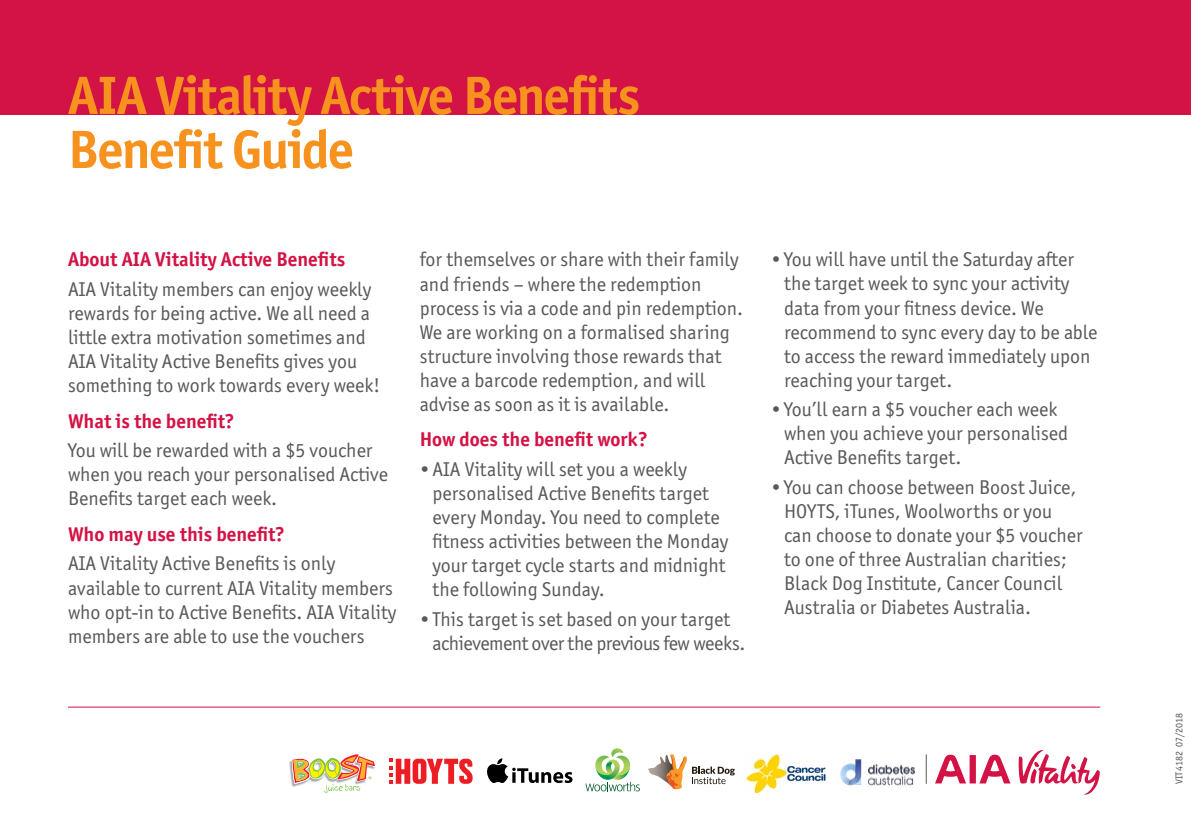
<style>
.page{position:relative;width:1191px;height:840px;background:#fff}
.page>*{position:absolute;margin:0;border:0;box-sizing:border-box;transform-origin:0 0}
.t1{font:700 54px/54px "Officina Sans ITC Pro";letter-spacing:-.03em;color:#f7921e}
.t2{font:20px/24px "Officina Sans ITC Pro";color:#58595b}
.t3{font:700 20px "Officina Sans ITC Pro";color:#d31245}
.t4{font:10px "Officina Sans ITC Pro";color:#58595b}
</style>
<div class="page">
<div style="left:0;top:0;width:1191px;height:114px;background:#d31245"></div>
<hr style="left:68px;top:706px;width:1032px;height:1px;background:#d31245">
<svg style="left:935px;top:754px;width:75px;height:29px"></svg>
<svg style="left:1018px;top:750px;width:81px;height:44px"></svg>
<img style="left:289px;top:760px;width:3px;height:26px">
<svg style="left:292px;top:754px;width:83px;height:38px"></svg>
<hr style="left:925px;top:753px;width:1px;height:30px;background:#58595b">
<svg style="left:585px;top:748px;width:55px;height:43px"></svg>
<svg style="left:389px;top:758px;width:83px;height:25px"></svg>
<svg style="left:487px;top:758px;width:85px;height:24px"></svg>
<svg style="left:648px;top:754px;width:87px;height:36px"></svg>
<img style="left:745px;top:754px;width:82px;height:38px">
<img style="left:840px;top:759px;width:75px;height:27px">
<h1 class="t1" style="left:68px;top:68px;width:574px">AIA Vitality Active Benefits<br>Benefit Guide</h1>
<p class="t3" style="left:68px;top:247px;width:279px">About AIA Vitality Active Benefits</p>
<p class="t2" style="left:68px;top:277px;width:313px">AIA Vitality members can enjoy weekly rewards for being active. We all need a little extra motivation sometimes and AIA Vitality Active Benefits gives you something to work towards every week!</p>
<p class="t3" style="left:68px;top:408px;width:168px">What is the benefit?</p>
<p class="t2" style="left:68px;top:438px;width:321px">You will be rewarded with a $5 voucher when you reach your personalised Active<br>Benefits target each week.</p>
<p class="t3" style="left:68px;top:521px;width:218px">Who may use this benefit?</p>
<p class="t2" style="left:68px;top:551px;width:330px">AIA Vitality Active Benefits is only available to current AIA Vitality members who opt-in to Active Benefits. AIA Vitality members are able to use the vouchers</p>
<p class="t2" style="left:420px;top:247px;width:325px">for themselves or share with their family and friends – where the redemption process is via a code and pin redemption.<br>We are working on a formalised sharing structure involving those rewards that have a barcode redemption, and will advise as soon as it is available.</p>
<p class="t3" style="left:420px;top:426px;width:229px">How does the benefit work?</p>
<p class="t2" style="left:432px;top:456px;width:297px;text-indent:-13px">• AIA Vitality will set you a weekly personalised Active Benefits target every Monday. You need to complete fitness activities between the Monday your target cycle starts and midnight the following Sunday.</p>
<p class="t2" style="left:432px;top:606px;width:314px;text-indent:-13px">• This target is set based on your target achievement over the previous few weeks.</p>
<p class="t2" style="left:784px;top:247px;width:315px;text-indent:-13px">• You will have until the Saturday after the target week to sync your activity data from your fitness device. We recommend to sync every day to be able to access the reward immediately upon reaching your target.</p>
<p class="t2" style="left:784px;top:397px;width:285px;text-indent:-13px">• You’ll earn a $5 voucher each week when you achieve your personalised<br>Active Benefits target.</p>
<p class="t2" style="left:784px;top:475px;width:300px;text-indent:-13px">• You can choose between Boost Juice, HOYTS, iTunes, Woolworths or you can choose to donate your $5 voucher to one of three Australian charities; Black Dog Institute, Cancer Council Australia or Diabetes Australia.</p>
<p class="t4" style="left:1173px;top:783px;width:72px;rotate:-90deg">VIT4182 07/2018</p>
</div>
